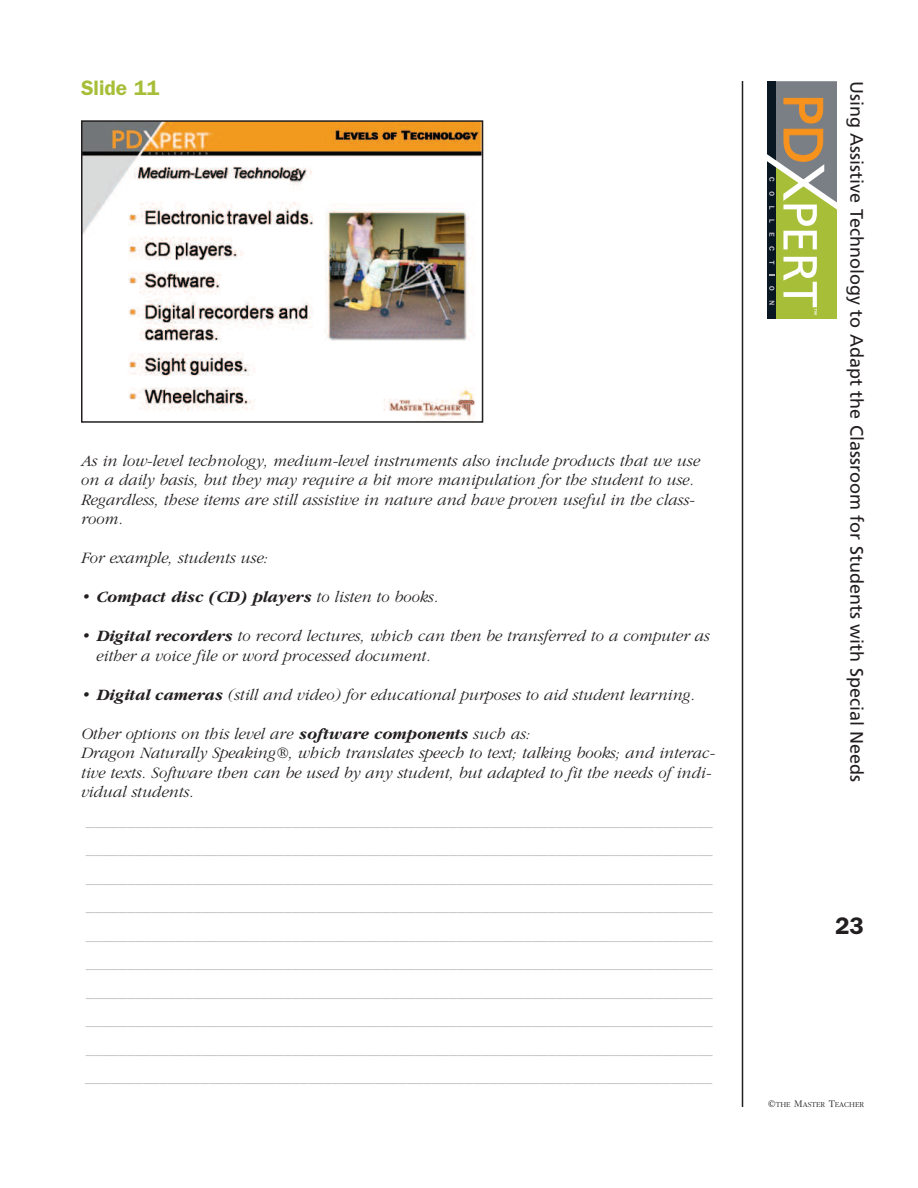
<style>
.page{position:relative;width:918px;height:1188px;background:#fff}
.page>*{position:absolute;margin:0;border:0;box-sizing:border-box;transform-origin:0 0}
.t1{font:600 24px "Franklin Gothic";color:#231f20}
.t2{font:600 21px "Franklin Gothic";color:#a7be39}
.t3{font:18px "Frutiger";color:#231f20}
.t4{font:300 16.5px/28.5px "Garamond";color:#bcbdc0;text-align:justify}
.t5{font:italic 300 16.5px/19.5px "Garamond";color:#231f20}
.t6{font:italic 700 16.5px "Garamond";color:#231f20}
.t7{font:300 7.8px "Garamond";color:#231f20}
.s1{font-weight:300}
.s2{font-weight:700}
.s3{font-size:10.5px}
</style>
<div class="page">
<hr style="left:742px;top:81px;width:1px;height:1026px;background:#231f20">
<svg style="left:767px;top:81px;width:70px;height:238px;background:#959b62"></svg>
<img style="left:84px;top:123px;width:396px;height:297px">
<div style="left:81px;top:120px;width:402px;height:303px;border:2px solid #231f20"></div>
<p class="t2" style="left:81px;top:81px;width:80px">Slide 11</p>
<p class="t5" style="left:81px;top:450px;width:620px">As in low-level technology, medium-level instruments also include products that we use on a daily basis, but they may require a bit more manipulation for the student to use.<br>Regardless, these items are still assistive in nature and have proven useful in the class&shy;room.</p>
<p class="t5" style="left:81px;top:548px;width:189px">For example, students use:</p>
<p class="t6" style="left:81px;top:587px;width:359px">• Compact disc (CD) players <span class="s1">to listen to books.</span></p>
<p class="t5" style="left:96px;top:626px;width:615px;text-indent:-15px"><span class="s2">• Digital recorders</span> to record lectures, which can then be transferred to a computer as either a voice file or word processed document.</p>
<p class="t5" style="left:81px;top:684px;width:616px"><span class="s2">• Digital cameras</span> (still and video) for educational purposes to aid student learning.</p>
<p class="t5" style="left:81px;top:723px;width:634px">Other options on this level are <span class="s2">software components</span> such as:<br>Dragon Naturally Speaking®, which translates speech to text; talking books; and interac&shy;tive texts. Software then can be used by any student, but adapted to fit the needs of indi&shy;vidual students.</p>
<p class="t4" style="left:85px;top:806px;width:629px">____________________________________________________________________________ ____________________________________________________________________________ ____________________________________________________________________________ ____________________________________________________________________________ ____________________________________________________________________________ ____________________________________________________________________________ ____________________________________________________________________________ ____________________________________________________________________________ ____________________________________________________________________________ ____________________________________________________________________________</p>
<p class="t3" style="left:864px;top:81px;width:703px;rotate:90deg">Using Assistive Technology to Adapt the Classroom for Students with Special Needs</p>
<h1 class="t1" style="left:835px;top:918px;width:30px">23</h1>
<p class="t7" style="left:768px;top:1100px;width:98px"><span class="s3">©</span>THE <span class="s3">M</span>ASTER <span class="s3">T</span>EACHER</p>
</div>
